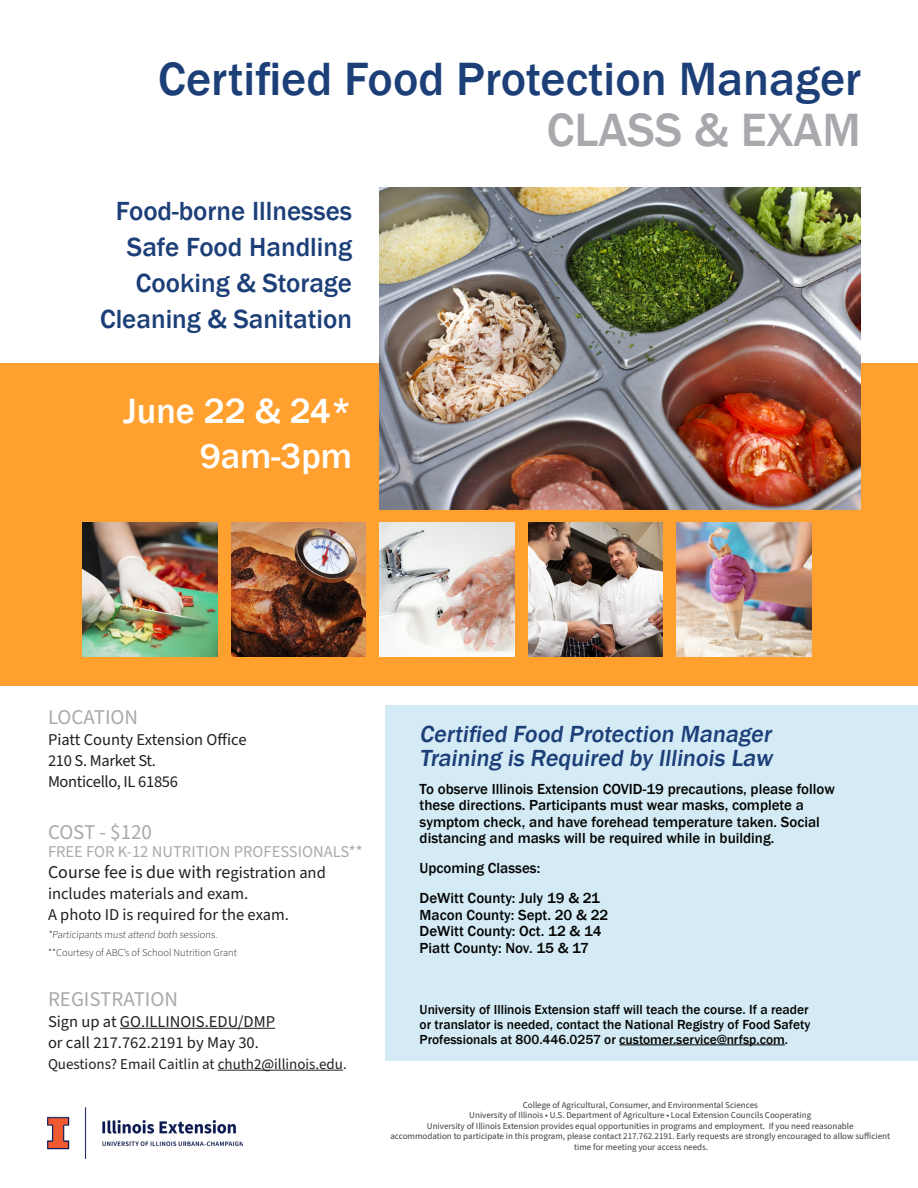
<style>
.page{position:relative;width:918px;height:1188px;background:#fff}
.page>*{position:absolute;margin:0;border:0;box-sizing:border-box;transform-origin:0 0}
.t1{font:500 48px/51px "Franklin Gothic";color:#1c3f78;text-align:right}
.t2{font:500 36px "Franklin Gothic";color:#fff}
.t3{font:500 27px "Franklin Gothic";color:#1c3f78}
.t4{font:500 24px/24px "Franklin Gothic";color:#1c3f78}
.t5{font:21px "Source Sans Pro";color:#a8a9ad}
.t6{font:18px "Source Sans Pro";color:#231f20}
.t7{font:16.5px/21px "Source Sans Pro";color:#231f20}
.t8{font:16.5px/21px "Source Sans Pro";letter-spacing:-.02em;color:#231f20}
.t9{font:16.5px "Source Sans Pro";color:#a8a9ad}
.t10{font:500 15px/16.5px "Franklin Gothic";color:#040503}
.t11{font:15px "Source Sans Pro";color:#231f20}
.t12{font:500 13.5px/15px "Franklin Gothic";color:#040503;text-align:justify}
.t13{font:300 10.5px/18px "Source Sans Pro";color:#231f20}
.t14{font:9px/10.5px "Source Sans Pro";color:#3e3e3f;text-align:center}
.s1{color:#a8a9ad}
.s2{font-size:16.5px}
</style>
<div class="page">
<div style="left:386px;top:705px;width:532px;height:356px;background:#d4ebf6"></div>
<div style="left:0;top:363px;width:918px;height:322px;background:#ffa02f"></div>
<img style="left:380px;top:188px;width:481px;height:322px">
<img style="left:380px;top:522px;width:134px;height:135px">
<img style="left:528px;top:522px;width:135px;height:135px">
<img style="left:676px;top:522px;width:136px;height:135px">
<img style="left:82px;top:522px;width:136px;height:135px">
<img style="left:231px;top:522px;width:135px;height:135px">
<hr style="left:120px;top:1028px;width:155px;height:1px;background:#231f20">
<hr style="left:218px;top:1070px;width:125px;height:1px;background:#231f20">
<img style="left:47px;top:1108px;width:196px;height:51px">
<hr style="left:619px;top:1045px;width:57px;height:1px;background:#040503">
<hr style="left:676px;top:1045px;width:109px;height:1px;background:#040503">
<p class="t1" style="left:158px;top:54px;width:704px">Certified Food Protection Manager<br><span class="s1">CLASS &amp; EXAM</span></p>
<p class="t3" style="left:116px;top:194px;width:238px">Food-borne Illnesses</p>
<p class="t3" style="left:127px;top:230px;width:227px">Safe Food Handling</p>
<p class="t3" style="left:136px;top:266px;width:218px">Cooking &amp; Storage</p>
<p class="t3" style="left:100px;top:302px;width:254px">Cleaning &amp; Sanitation</p>
<p class="t2" style="left:124px;top:389px;width:230px">June 22 &amp; 24*</p>
<p class="t2" style="left:200px;top:434px;width:154px">9am-3pm</p>
<p class="t5" style="left:48px;top:703px;width:92px">LOCATION</p>
<p class="t8" style="left:48px;top:730px;width:200px">Piatt County Extension Office<br>210 S. Market St.<br>Monticello, IL 61856</p>
<p class="t5" style="left:48px;top:818px;width:106px">COST - $120</p>
<p class="t9" style="left:48px;top:840px;width:316px">FREE FOR K-12 NUTRITION PROFESSIONALS**</p>
<p class="t6" style="left:48px;top:860px;width:279px">Course fee is due with re<span class="s2">gistration and</span></p>
<p class="t7" style="left:48px;top:883px;width:243px">includes materials and exam.<br>A photo ID is required for the exam.</p>
<p class="t13" style="left:48px;top:926px;width:191px">*Participants must attend both sessions. **Courtesy of ABC’s of School Nutrition Grant</p>
<p class="t5" style="left:48px;top:985px;width:132px">REGISTRATION</p>
<p class="t7" style="left:48px;top:1012px;width:229px">Sign up at GO.ILLINOIS.EDU/DMP or call 217.762.2191 by May 30.</p>
<p class="t11" style="left:48px;top:1054px;width:300px">Questions? Email Caitlin at chuth2@illinois.edu.</p>
<p class="t4" style="left:420px;top:722px;width:358px">Certified Food Protection Manager<br>Training is Required by Illinois Law</p>
<p class="t10" style="left:420px;top:781px;width:417px">To observe Illinois Extension COVID-19 precautions, please follow these directions. Participants must wear masks, complete a symptom check, and have forehead temperature taken. Social distancing and masks will be required while in building.</p>
<p class="t10" style="left:420px;top:860px;width:122px">Upcoming Classes:</p>
<p class="t10" style="left:420px;top:890px;width:190px">DeWitt County: July 19 &amp; 21<br>Macon County: Sept. 20 &amp; 22<br>DeWitt County: Oct. 12 &amp; 14<br>Piatt County: Nov. 15 &amp; 17</p>
<p class="t12" style="left:420px;top:1002px;width:392px">University of Illinois Extension staff will teach the course. If a reader or translator is needed, contact the National Registry of Food Safety Professionals at 800.446.0257 or customer.service@nrfsp.com.</p>
<p class="t14" style="left:469px;top:1100px;width:344px">College of Agricultural, Consumer, and Environmental Sciences<br>University of Illinois • U.S. Department of Agriculture • Local Extension Councils Cooperating</p>
<p class="t14" style="left:390px;top:1121px;width:501px">University of Illinois Extension provides equal opportunities in programs and employment. If you need reasonable<br>accommodation to participate in this program, please contact 217.762.2191. Early requests are strongly encouraged to allow sufficient time for meeting your access needs.</p>
</div>
